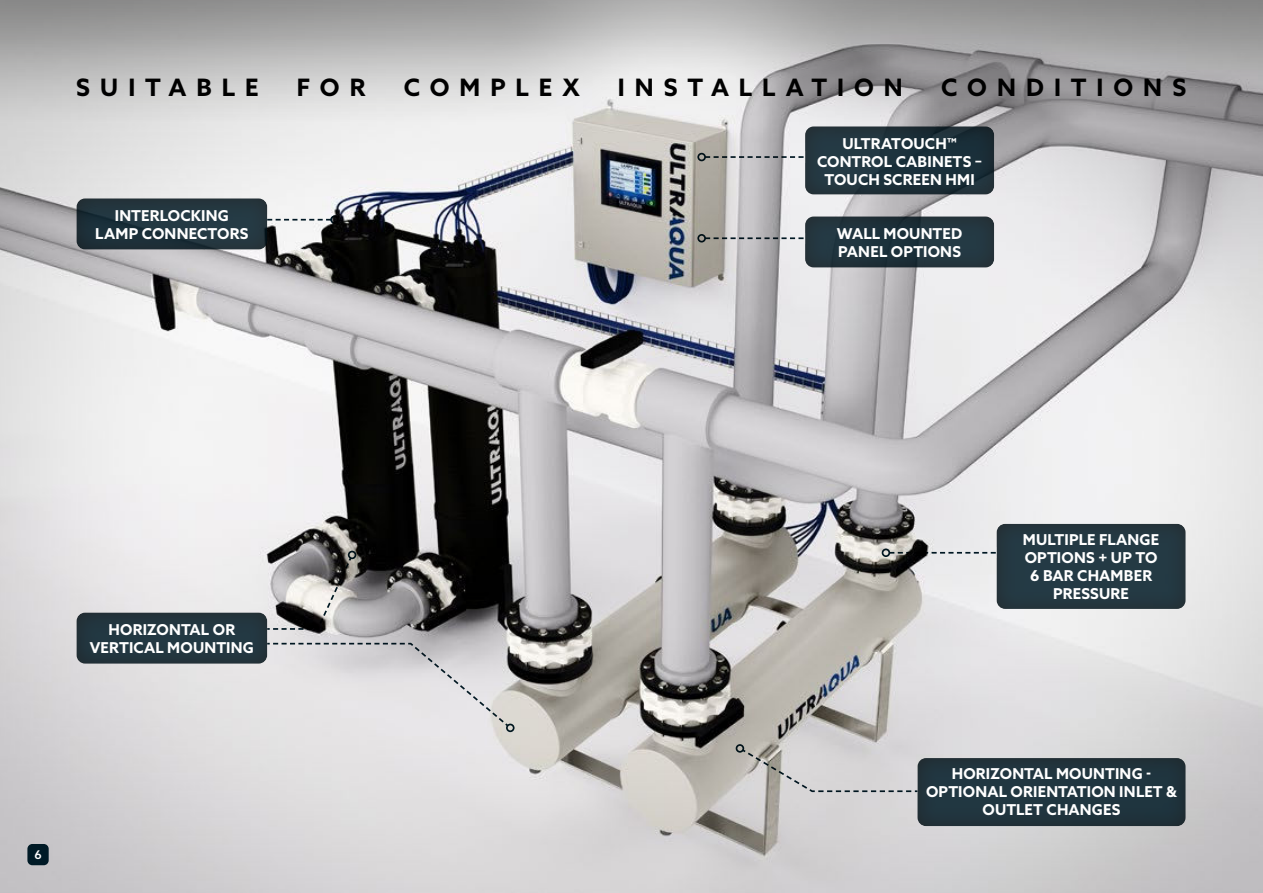
<style>
.page{position:relative;width:1263px;height:893px;background:#fff}
.page>*{position:absolute;margin:0;border:0;box-sizing:border-box;transform-origin:0 0}
.t1{font:700 24px "Azo Sans";letter-spacing:.415em;color:#000}
.t2{font:700 15px/18px "Azo Sans";letter-spacing:.015em;color:#fff;text-align:center}
.t3{font:500 12px "Azo Sans";color:#fff}
</style>
<div class="page">
<img style="left:0;top:257px;width:1263px;height:636px">
<svg style="left:0;top:0;width:1263px;height:257px;background:#bbbbbc"></svg>
<div style="left:27px;top:844px;width:22px;height:21px;background:#001a26;border-radius:5px"></div>
<svg style="left:793px;top:116px;width:213px;height:80px;background:#49585f"></svg>
<svg style="left:65px;top:188px;width:216px;height:62px;background:#526066"></svg>
<svg style="left:905px;top:748px;width:292px;height:79px;background:#43535a"></svg>
<svg style="left:984px;top:514px;width:214px;height:96px;background:#506067"></svg>
<svg style="left:65px;top:603px;width:216px;height:62px;background:#515f66"></svg>
<svg style="left:793px;top:207px;width:213px;height:61px;background:#536168"></svg>
<svg style="left:706px;top:156px;width:97px;height:2px"></svg>
<div style="left:697px;top:153px;width:9px;height:8px;border:2px solid #001a26;border-radius:50%"></div>
<svg style="left:266px;top:556px;width:87px;height:75px;background:#9f9d9c"></svg>
<div style="left:348px;top:551px;width:8px;height:8px;border:2px solid #001a26;border-radius:50%"></div>
<svg style="left:740px;top:748px;width:179px;height:45px;background:#cac9c9"></svg>
<div style="left:736px;top:744px;width:8px;height:9px;border:2px solid #001a26;border-radius:50%"></div>
<svg style="left:267px;top:219px;width:63px;height:2px"></svg>
<div style="left:330px;top:215px;width:9px;height:9px;border:2px solid #001a26;border-radius:50%"></div>
<svg style="left:266px;top:642px;width:244px;height:86px;background:#dcdadc"></svg>
<div style="left:506px;top:724px;width:8px;height:8px;border:2px solid #001a26;border-radius:50%"></div>
<svg style="left:890px;top:552px;width:106px;height:2px"></svg>
<div style="left:882px;top:548px;width:8px;height:9px;border:2px solid #001a26;border-radius:50%"></div>
<svg style="left:706px;top:237px;width:97px;height:2px"></svg>
<div style="left:697px;top:234px;width:9px;height:9px;border:2px solid #001a26;border-radius:50%"></div>
<h1 class="t1" style="left:76px;top:73px;width:184px">SUITABLE</h1>
<h1 class="t1" style="left:297px;top:73px;width:70px">FOR</h1>
<h1 class="t1" style="left:404px;top:73px;width:177px">COMPLEX</h1>
<h1 class="t1" style="left:618px;top:73px;width:287px">INSTALLATION</h1>
<h1 class="t1" style="left:941px;top:73px;width:246px">CONDITIONS</h1>
<p class="t2" style="left:95px;top:206px;width:155px">INTERLOCKING<br>LAMP CONNECTORS</p>
<p class="t2" style="left:817px;top:134px;width:167px">ULTRATOUCH™<br>CONTROL CABINETS –<br>TOUCH SCREEN HMI</p>
<p class="t2" style="left:837px;top:224px;width:127px;text-align:left">WALL MOUNTED<br>PANEL OPTIONS</p>
<p class="t2" style="left:90px;top:620px;width:166px">HORIZONTAL OR<br>VERTICAL MOUNTING</p>
<p class="t3" style="left:35px;top:847px;width:9px">6</p>
<p class="t2" style="left:1023px;top:530px;width:138px">MULTIPLE FLANGE<br>OPTIONS + UP TO<br>6 BAR CHAMBER<br>PRESSURE</p>
<p class="t2" style="left:926px;top:764px;width:252px">HORIZONTAL MOUNTING -<br>OPTIONAL ORIENTATION INLET &amp;<br>OUTLET CHANGES</p>
</div>
